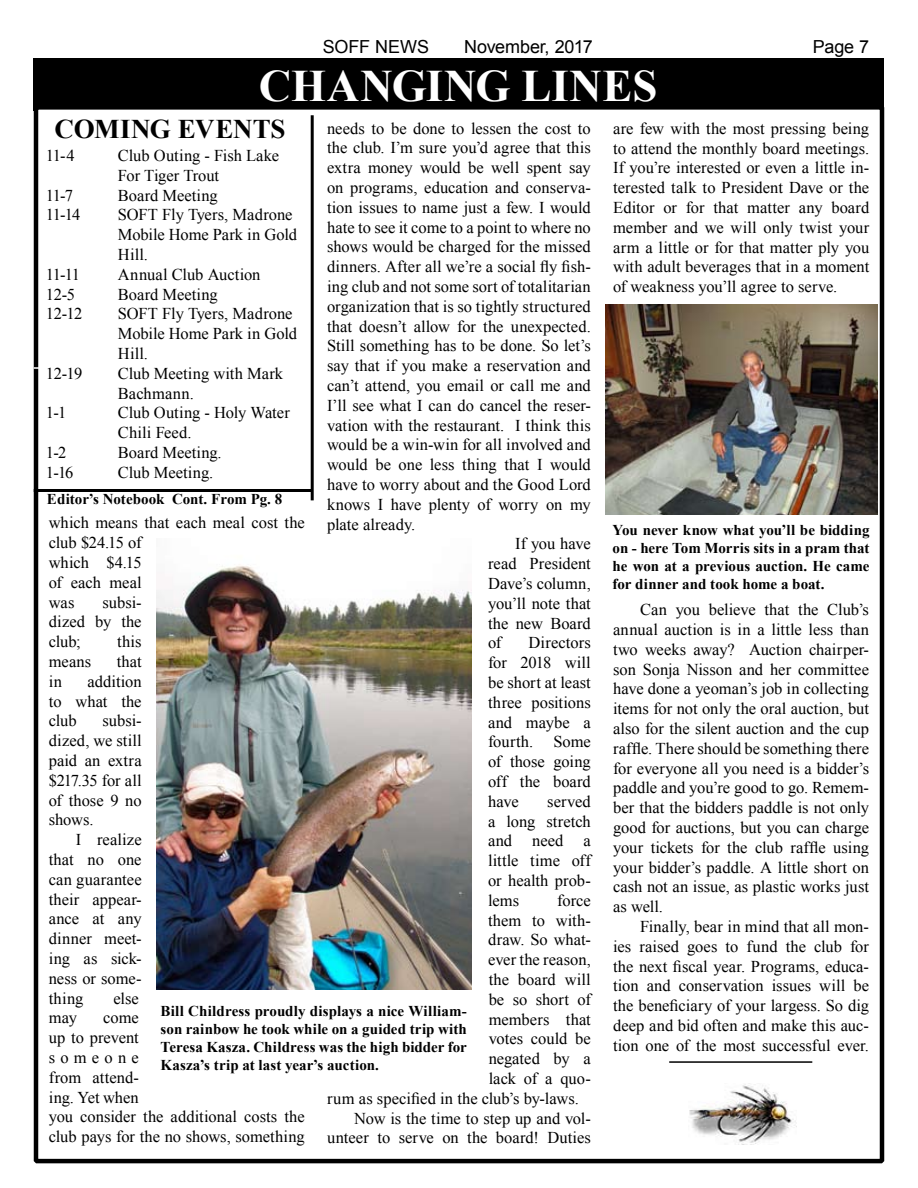
<style>
.page{position:relative;width:918px;height:1188px;background:#fff}
.page>*{position:absolute;margin:0;border:0;box-sizing:border-box;transform-origin:0 0}
.t1{font:700 45px "Times New Roman";letter-spacing:-.005em;color:#fff}
.t2{font:700 27px "Times New Roman";letter-spacing:-.01em;color:#000}
.t3{font:18px "Arial";letter-spacing:-.005em;color:#000}
.t4{font:16.5px/19.8px "Times New Roman";color:#000;text-align:justify}
.t5{font:700 15px/18px "Times New Roman";color:#000;text-align:justify}
</style>
<div class="page">
<div style="left:34px;top:59px;width:850px;height:52px;background:#000"></div>
<div style="left:36px;top:107px;width:846px;height:1054px;background:#fff"></div>
<div style="left:34px;top:105px;width:850px;height:1058px;border:4px solid #000"></div>
<svg style="left:33px;top:366px;width:278px;height:6px"></svg>
<hr style="left:311px;top:115px;width:3px;height:385px;background:#000">
<hr style="left:34px;top:489px;width:278px;height:3px;background:#000">
<img style="left:689px;top:1083px;width:108px;height:62px">
<hr style="left:669px;top:1061px;width:143px;height:2px;background:#000">
<img style="left:156px;top:566px;width:315px;height:424px">
<img style="left:606px;top:304px;width:272px;height:210px">
<p class="t3" style="left:323px;top:35px;width:108px">SOFF NEWS</p>
<p class="t3" style="left:464px;top:35px;width:130px">November, 2017</p>
<p class="t3" style="left:813px;top:35px;width:58px">Page 7</p>
<h1 class="t1" style="left:259px;top:55px;width:400px">CHANGING LINES</h1>
<h2 class="t2" style="left:55px;top:111px;width:232px">COMING EVENTS</h2>
<p class="t4" style="left:46px;top:145px;width:30px">11-4</p>
<p class="t4" style="left:118px;top:145px;width:163px">Club Outing - Fish Lake<br>For Tiger Trout</p>
<p class="t4" style="left:46px;top:185px;width:29px">11-7</p>
<p class="t4" style="left:118px;top:185px;width:101px">Board Meeting</p>
<p class="t4" style="left:46px;top:205px;width:36px">11-14</p>
<p class="t4" style="left:118px;top:205px;width:180px;text-align:left">SOFT Fly Tyers, Madrone<br>Mobile Home Park in Gold<br>Hill.</p>
<p class="t4" style="left:46px;top:264px;width:36px">11-11</p>
<p class="t4" style="left:118px;top:264px;width:144px">Annual Club Auction</p>
<p class="t4" style="left:46px;top:284px;width:30px">12-5</p>
<p class="t4" style="left:118px;top:284px;width:101px">Board Meeting</p>
<p class="t4" style="left:46px;top:304px;width:38px">12-12</p>
<p class="t4" style="left:118px;top:304px;width:180px;text-align:left">SOFT Fly Tyers, Madrone<br>Mobile Home Park in Gold<br>Hill.</p>
<p class="t4" style="left:46px;top:363px;width:38px">12-19</p>
<p class="t4" style="left:118px;top:363px;width:167px">Club Meeting with Mark<br>Bachmann.</p>
<p class="t4" style="left:46px;top:403px;width:22px">1-1</p>
<p class="t4" style="left:118px;top:403px;width:173px">Club Outing - Holy Water<br>Chili Feed.</p>
<p class="t4" style="left:46px;top:442px;width:22px">1-2</p>
<p class="t4" style="left:118px;top:442px;width:105px">Board Meeting.</p>
<p class="t4" style="left:46px;top:462px;width:29px">1-16</p>
<p class="t4" style="left:118px;top:462px;width:97px">Club Meeting.</p>
<p class="t5" style="left:47px;top:490px;width:237px">Editor’s Notebook Cont. From Pg. 8</p>
<p class="t4" style="left:49px;top:513px;width:258px;text-align:left">which means that each meal cost the club $24.15 of<br>which $4.15<br>of each meal<br>was</p>
<p class="t4" style="left:327px;top:118px;width:265px">needs to be done to lessen the cost to</p>
<p class="t4" style="left:327px;top:138px;width:265px">the club. I’m sure you’d agree that this</p>
<p class="t4" style="left:327px;top:158px;width:265px">extra money would be well spent say</p>
<p class="t4" style="left:327px;top:177px;width:265px">on programs, education and conserva-</p>
<p class="t4" style="left:327px;top:197px;width:265px">tion issues to name just a few. I would</p>
<p class="t4" style="left:327px;top:217px;width:265px">hate to see it come to a point to where no</p>
<p class="t4" style="left:327px;top:237px;width:265px">shows would be charged for the missed</p>
<p class="t4" style="left:327px;top:257px;width:265px">dinners. After all we’re a social fly fish-</p>
<p class="t4" style="left:327px;top:276px;width:265px">ing club and not some sort of totalitarian</p>
<p class="t4" style="left:327px;top:296px;width:265px">organization that is so tightly structured</p>
<p class="t4" style="left:327px;top:316px;width:265px">that doesn’t allow for the unexpected.</p>
<p class="t4" style="left:327px;top:336px;width:265px">Still something has to be done. So let’s</p>
<p class="t4" style="left:327px;top:356px;width:265px">say that if you make a reservation and</p>
<p class="t4" style="left:327px;top:375px;width:265px">can’t attend, you email or call me and</p>
<p class="t4" style="left:327px;top:395px;width:265px">I’ll see what I can do cancel the reser-</p>
<p class="t4" style="left:327px;top:415px;width:265px">vation with the restaurant. I think this</p>
<p class="t4" style="left:327px;top:435px;width:265px">would be a win-win for all involved and</p>
<p class="t4" style="left:327px;top:455px;width:265px">would be one less thing that I would</p>
<p class="t4" style="left:327px;top:474px;width:265px">have to worry about and the Good Lord</p>
<p class="t4" style="left:327px;top:494px;width:265px">knows I have plenty of worry on my</p>
<p class="t4" style="left:327px;top:514px;width:90px">plate already.</p>
<p class="t4" style="left:515px;top:534px;width:77px">If you have</p>
<p class="t4" style="left:488px;top:554px;width:104px">read President</p>
<p class="t4" style="left:488px;top:573px;width:104px">Dave’s column,</p>
<p class="t4" style="left:488px;top:593px;width:104px">you’ll note that</p>
<p class="t4" style="left:488px;top:613px;width:104px">the new Board</p>
<p class="t4" style="left:488px;top:633px;width:15px">of</p>
<p class="t4" style="left:613px;top:118px;width:258px">are few with the most pressing being to attend the monthly board meetings.<br>If you’re interested or even a little in&shy;terested talk to President Dave or the Editor or for that matter any board member and we will only twist your arm a little or for that matter ply you with adult beverages that in a moment of weakness you’ll agree to serve.</p>
<p class="t5" style="left:613px;top:521px;width:259px">You never know what you’ll be bidding on - here Tom Morris sits in a pram that he won at a previous auction. He came for dinner and took home a boat.</p>
<p class="t4" style="left:613px;top:600px;width:258px;text-indent:27px">Can you believe that the Club’s annual auction is in a little less than two weeks away? Auction chairper&shy;son Sonja Nisson and her committee have done a yeoman’s job in collecting items for not only the oral auction, but also for the silent auction and the cup raffle. There should be something there for everyone all you need is a bidder’s paddle and you’re good to go. Remem&shy;ber that the bidders paddle is not only good for auctions, but you can charge your tickets for the club raffle using your bidder’s paddle. A little short on cash not an issue, as plastic works just as well.</p>
<p class="t4" style="left:613px;top:916px;width:258px;text-indent:27px">Finally, bear in mind that all mon&shy;ies raised goes to fund the club for the next fiscal year. Programs, educa&shy;tion and conservation issues will be the beneficiary of your largess. So dig deep and bid often and make this auc&shy;tion one of the most successful ever.</p>
<p class="t4" style="left:49px;top:592px;width:94px;text-indent:54px">subsi&shy;dized by the club;</p>
<p class="t4" style="left:117px;top:631px;width:26px">this</p>
<p class="t4" style="left:488px;top:633px;width:104px;text-indent:41px">Directors for 2018 will be short at least three positions and maybe a fourth. Some of those going off the board have</p>
<p class="t4" style="left:49px;top:651px;width:44px">means</p>
<p class="t4" style="left:117px;top:651px;width:26px">that</p>
<p class="t4" style="left:49px;top:671px;width:15px">in</p>
<p class="t4" style="left:49px;top:671px;width:94px;text-indent:39px">addition to what the club</p>
<p class="t4" style="left:49px;top:711px;width:94px;text-indent:54px">subsi&shy;dized, we still paid an extra $217.35 for all of those 9 no shows.</p>
<p class="t4" style="left:49px;top:829px;width:94px;text-indent:27px">I realize that no one can guarantee their appear&shy;ance at any dinner meet&shy;ing as sick&shy;ness or some&shy;thing</p>
<p class="t4" style="left:488px;top:791px;width:104px;text-indent:59px">served a long stretch and need a little time off or health prob&shy;lems</p>
<p class="t4" style="left:557px;top:890px;width:35px">force</p>
<p class="t4" style="left:488px;top:910px;width:104px">them to with-</p>
<p class="t4" style="left:488px;top:930px;width:104px">draw. So what-</p>
<p class="t4" style="left:488px;top:950px;width:104px">ever the reason,</p>
<p class="t4" style="left:489px;top:969px;width:104px">the board will</p>
<p class="t4" style="left:489px;top:989px;width:104px">be so short of</p>
<p class="t4" style="left:489px;top:1009px;width:104px">members that</p>
<p class="t4" style="left:489px;top:1029px;width:104px">votes could be</p>
<p class="t4" style="left:489px;top:1049px;width:104px">negated by a</p>
<p class="t4" style="left:489px;top:1068px;width:104px">lack of a quo-</p>
<p class="t4" style="left:327px;top:1088px;width:253px">rum as specified in the club’s by-laws.</p>
<p class="t4" style="left:354px;top:1108px;width:238px">Now is the time to step up and vol-</p>
<p class="t4" style="left:327px;top:1128px;width:265px">unteer to serve on the board! Duties</p>
<p class="t4" style="left:113px;top:988px;width:27px">else</p>
<p class="t5" style="left:161px;top:1002px;width:308px">Bill Childress proudly displays a nice William&shy;son rainbow he took while on a guided trip with Teresa Kasza. Childress was the high bidder for Kasza’s trip at last year’s auction.</p>
<p class="t4" style="left:49px;top:1008px;width:258px;text-align:left;text-indent:54px">come<br>up to prevent<br>someone<br>from attend-<br>ing. Yet when<br>you consider the additional costs the club pays for the no shows, something</p>
<p class="t4" style="left:49px;top:1008px;width:30px">may</p>
</div>
